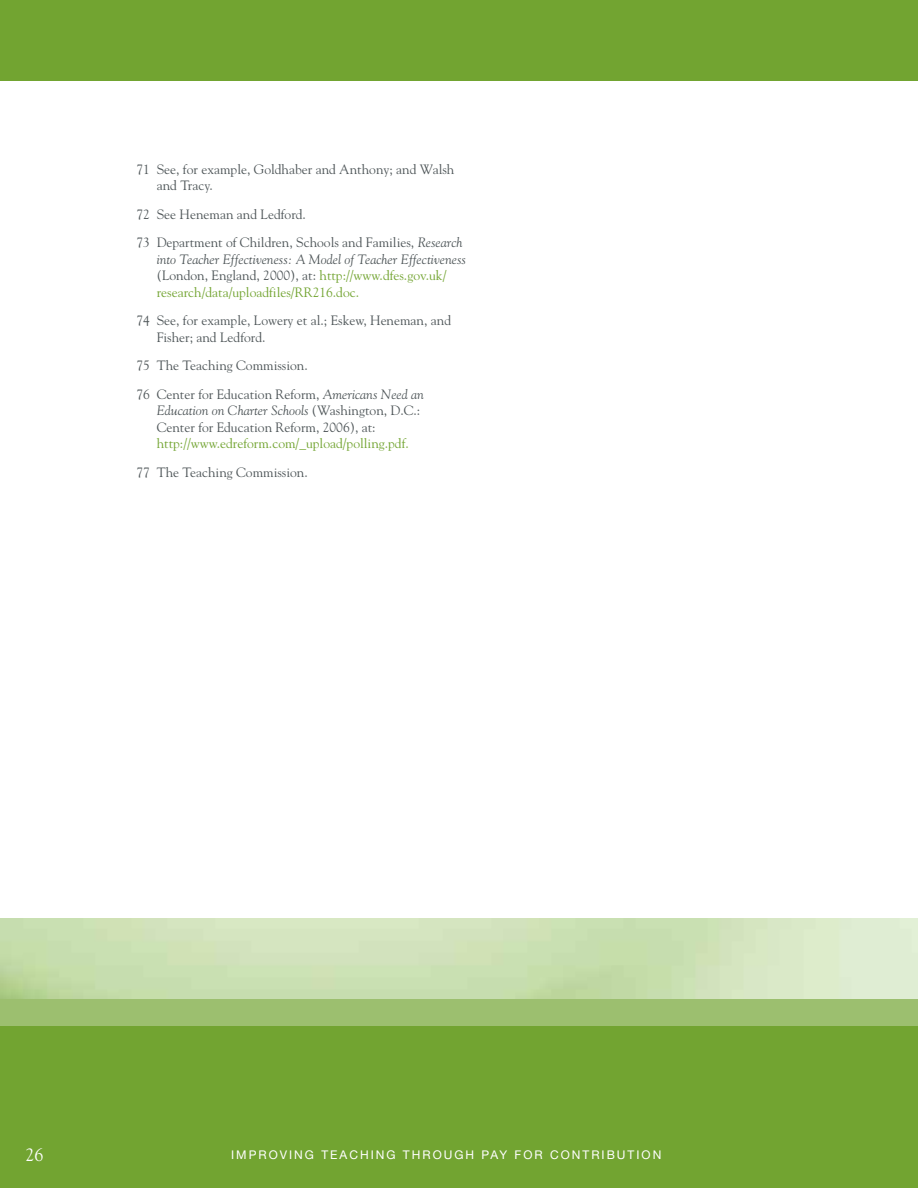
<style>
.page{position:relative;width:918px;height:1188px;background:#fff}
.page>*{position:absolute;margin:0;border:0;box-sizing:border-box;transform-origin:0 0}
.t1{font:18px "Goudy";color:#fff}
.t2{font:13.5px/16.5px "Goudy";color:#4e5558}
.t3{font:13.5px/16.5px "Goudy";color:#72a431}
.t4{font:12px "Helvetica Neue";letter-spacing:.165em;color:#fff}
.s1{font-style:italic}
.s2{font-style:italic;color:#4e5558}
.s3{color:#4e5558}
</style>
<div class="page">
<div style="left:0;top:999px;width:918px;height:189px;background:#72a431"></div>
<div style="left:0;top:0;width:918px;height:81px;background:#72a431"></div>
<div style="left:0;top:999px;width:918px;height:27px;background:#9cbf6f"></div>
<p class="t2" style="left:157px;top:161px;width:299px;text-indent:-20px">71 See, for example, Goldhaber and Anthony; and Walsh and Tracy.</p>
<p class="t2" style="left:137px;top:200px;width:328px;line-height:28.5px">72 See Heneman and Ledford.<br>73 Department of Children, Schools and Families, <span class="s1">Research</span></p>
<p class="t3" style="left:157px;top:251px;width:311px"><span class="s2">into Teacher Effectiveness: A Model of Teacher Effectiveness </span><span class="s3">(London, England, 2000), at:</span> http://www.dfes.gov.uk/ research/data/uploadfiles/RR216.doc.</p>
<p class="t2" style="left:157px;top:312px;width:296px;text-indent:-20px">74 See, for example, Lowery et al.; Eskew, Heneman, and<br>Fisher; and Ledford.</p>
<p class="t2" style="left:137px;top:351px;width:289px;line-height:28.5px">75 The Teaching Commission.<br>76 Center for Education Reform, <span class="s1">Americans Need an</span></p>
<p class="t2" style="left:157px;top:402px;width:265px"><span class="s1">Education on Charter Schools</span> (Washington, D.C.:<br>Center for Education Reform, 2006), at:</p>
<p class="t3" style="left:157px;top:435px;width:254px">http://www.edreform.com/_upload/polling.pdf.</p>
<p class="t2" style="left:137px;top:464px;width:173px">77 The Teaching Commission.</p>
<h1 class="t1" style="left:26px;top:1144px;width:19px">26</h1>
<p class="t4" style="left:231px;top:1150px;width:432px">IMPROVING TEACHING THROUGH PAY FOR CONTRIBUTION</p>
</div>
